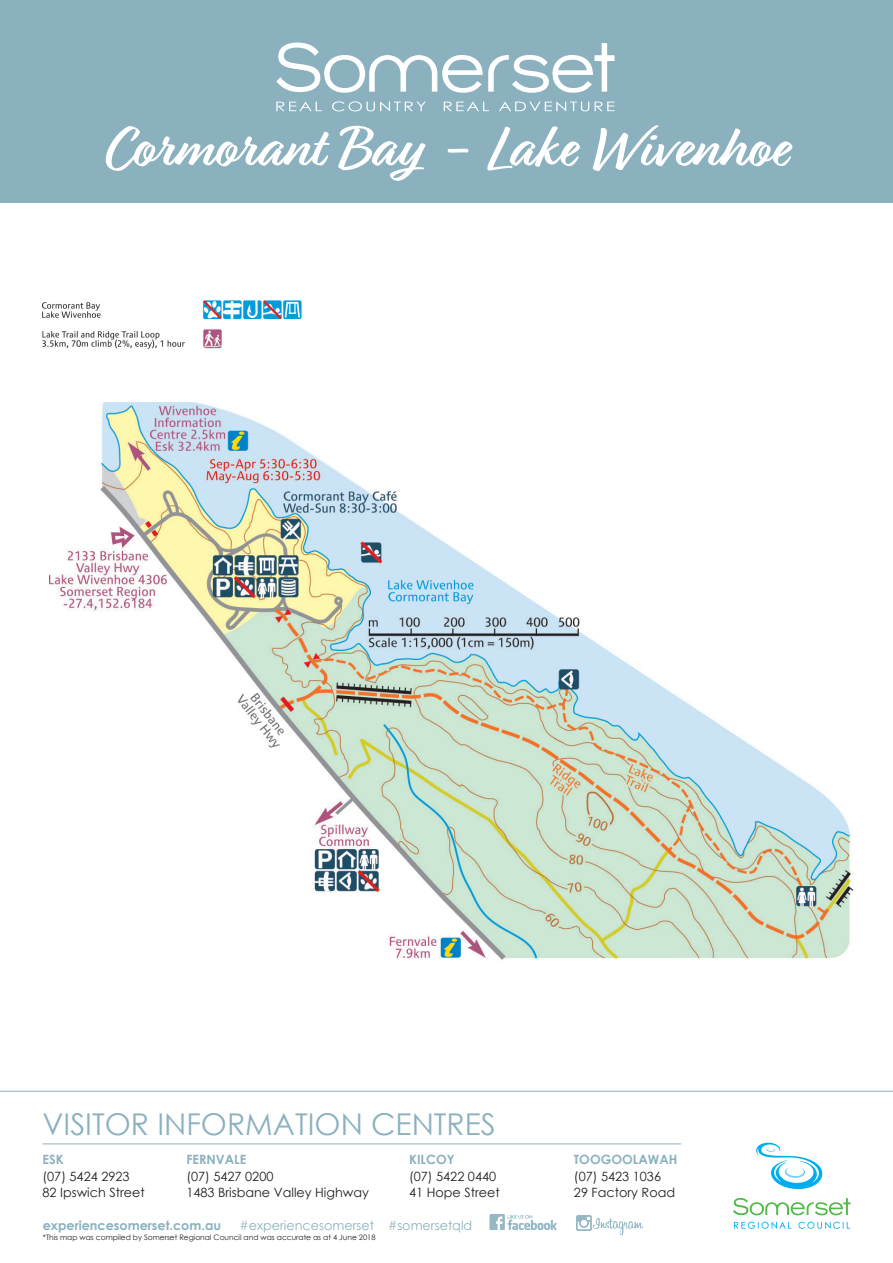
<style>
.page{position:relative;width:893px;height:1263px;background:#fff}
.page>*{position:absolute;margin:0;border:0;box-sizing:border-box;transform-origin:0 0}
.t1{font:700 59.4px "Relation";color:#fff}
.t2{font:30px "Century Gothic";color:#8bb1bf}
.t3{font:12.75px/16.5px "Century Gothic";color:#231f20}
.t4{font:12.75px "Century Gothic";color:#8bb1bf}
.t5{font:700 12.75px "Century Gothic";color:#8bb1bf}
.t6{font:7.5px "Century Gothic";color:#231f20}
.s1{font-weight:700}
</style>
<div class="page">
<img style="left:49px;top:402px;width:805px;height:558px">
<img style="left:43px;top:300px;width:259px;height:48px">
<div style="left:0;top:0;width:893px;height:203px;background:#8bb1bf"></div>
<svg style="left:276px;top:43px;width:338px;height:50px"></svg>
<svg style="left:276px;top:101px;width:338px;height:10px"></svg>
<hr style="left:0;top:1091px;width:893px;height:1px;background:#8bb1bf">
<svg style="left:756px;top:1142px;width:66px;height:47px"></svg>
<svg style="left:733px;top:1198px;width:117px;height:17px"></svg>
<svg style="left:734px;top:1222px;width:57px;height:7px"></svg>
<svg style="left:798px;top:1222px;width:52px;height:7px"></svg>
<hr style="left:43px;top:1144px;width:638px;height:1px;background:#8bb1bf">
<img style="left:490px;top:1215px;width:67px;height:15px">
<img style="left:593px;top:1218px;width:49px;height:16px">
<img style="left:576px;top:1215px;width:16px;height:16px">
<h1 class="t1" style="left:106px;top:113px;width:682px">Cormorant Bay - Lake Wivenhoe</h1>
<h2 class="t2" style="left:43px;top:1104px;width:455px">VISITOR INFORMATION CENTRES</h2>
<p class="t5" style="left:43px;top:1150px;width:23px">ESK</p>
<p class="t3" style="left:43px;top:1168px;width:104px">(07) 5424 2923<br>82 Ipswich Street</p>
<p class="t4" style="left:43px;top:1216px;width:431px"><span class="s1">experiencesomerset.com.au</span> #experiencesomerset #somersetqld</p>
<p class="t6" style="left:43px;top:1232px;width:334px">*This map was compiled by Somerset Regional Council and was accurate as at 4 June 2018</p>
<p class="t5" style="left:409px;top:1150px;width:47px">KILCOY</p>
<p class="t3" style="left:409px;top:1168px;width:92px">(07) 5422 0440<br>41 Hope Street</p>
<p class="t5" style="left:186px;top:1150px;width:62px">FERNVALE</p>
<p class="t3" style="left:186px;top:1168px;width:184px">(07) 5427 0200<br>1483 Brisbane Valley Highway</p>
<p class="t5" style="left:574px;top:1150px;width:105px">TOOGOOLAWAH</p>
<p class="t3" style="left:574px;top:1168px;width:103px">(07) 5423 1036<br>29 Factory Road</p>
</div>
